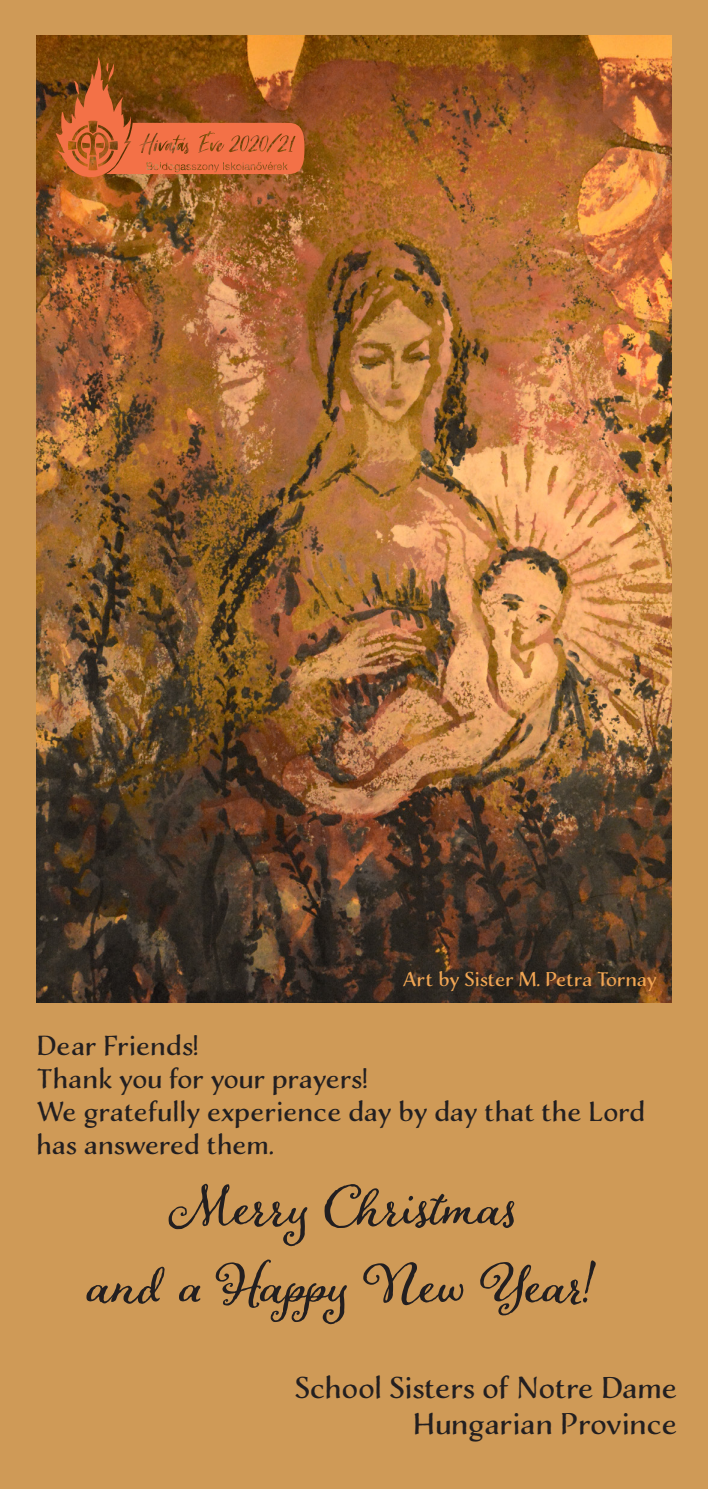
<style>
.page{position:relative;width:708px;height:1489px;background:#fff}
.page>*{position:absolute;margin:0;border:0;box-sizing:border-box;transform-origin:0 0}
.t1{font:65px/78px "Adorn Bouquet";color:#231f20;text-align:center}
.t2{font:30px/36px "Adorn Roman";letter-spacing:.01em;color:#231f20;text-align:right}
.t3{font:27.5px/33px "Adorn Roman";color:#231f20}
.t4{font:20px "Adorn Roman";color:#f1a553}
</style>
<div class="page">
<div style="left:0;top:0;width:708px;height:1488px;background:#cf9a57"></div>
<img style="left:37px;top:35px;width:634px;height:967px">
<svg style="left:56px;top:57px;width:248px;height:120px;background:#b15b28"></svg>
<p class="t4" style="left:403px;top:966px;width:256px">Art by Sister M. Petra Tornay</p>
<p class="t3" style="left:37px;top:1029px;width:163px">Dear Friends!</p>
<p class="t3" style="left:37px;top:1062px;width:610px">Thank you for your prayers!<br>We gratefully experience day by day that the Lord has answered them.</p>
<p class="t1" style="left:89px;top:1161px;width:508px">Merry Christmas<br>and a Happy New Year!</p>
<p class="t2" style="left:295px;top:1369px;width:384px">School Sisters of Notre Dame<br>Hungarian Province</p>
</div>
